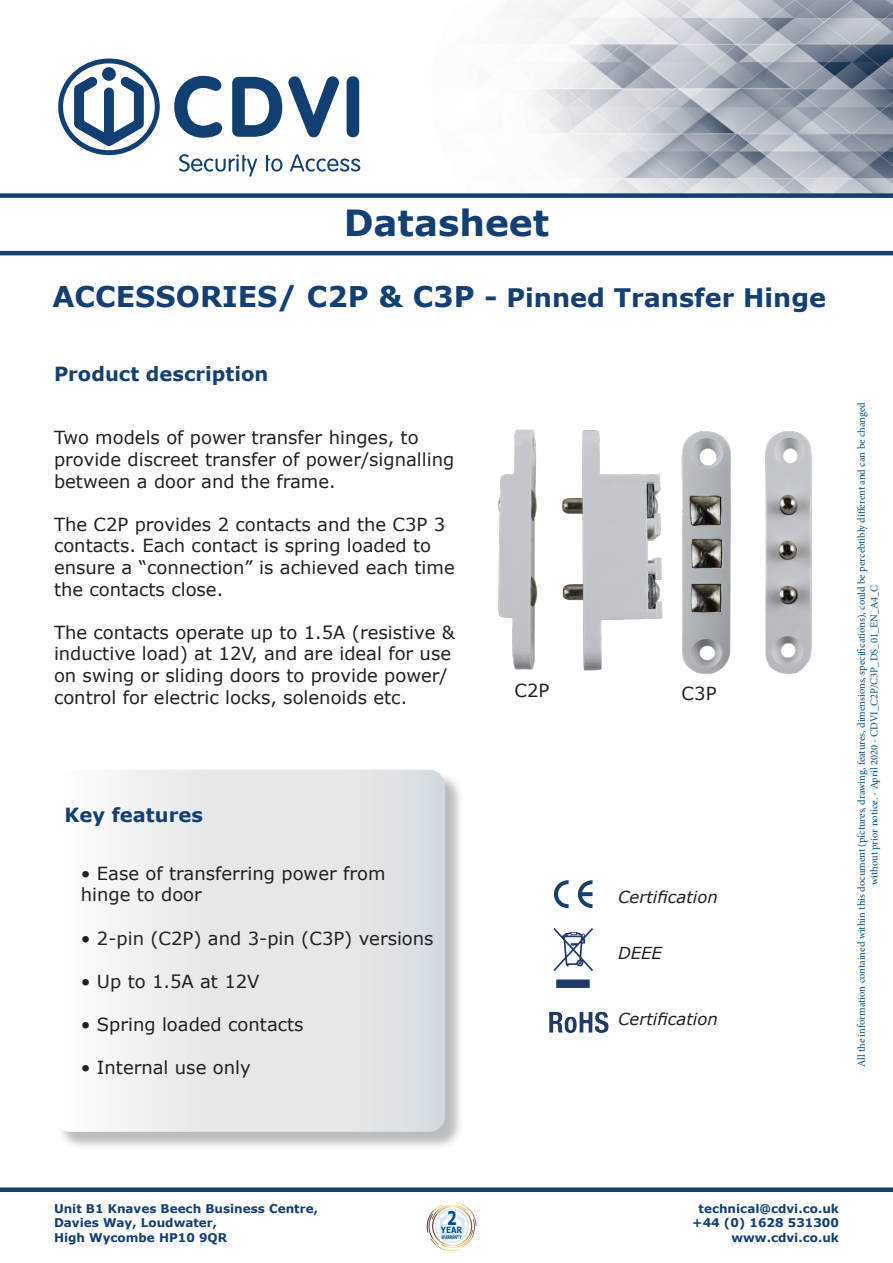
<style>
.page{position:relative;width:893px;height:1263px;background:#fff}
.page>*{position:absolute;margin:0;border:0;box-sizing:border-box;transform-origin:0 0}
.t1{font:700 36px "Verdana";color:#143f72}
.t2{font:700 28.5px "Verdana";color:#143f72}
.t3{font:700 19.5px "Verdana";color:#143f72}
.t4{font:18px/21.6px "Verdana";color:#231f20}
.t5{font:italic 16.5px "Verdana";color:#231f20}
.t6{font:700 12px "Verdana";color:#143f72}
.t7{font:10.5px/12.6px "Minion Pro";color:#014d7f;text-align:center}
.t8{font:700 8.7px "Verdana";color:#014f85;scale:.82 1}
.t9{font:700 4.95px "Verdana";color:#014f85;scale:.62 1}
.s1{font-size:27px}
.s2{font-size:25.5px}
</style>
<div class="page">
<img style="left:710px;top:431px;width:102px;height:243px">
<img style="left:346px;top:0;width:547px;height:193px">
<div style="left:0;top:193px;width:893px;height:5px;background:#143f72"></div>
<div style="left:0;top:1187px;width:893px;height:5px;background:#0f4372"></div>
<hr style="left:0;top:251px;width:893px;height:4px;background:#143f71">
<svg style="left:58px;top:59px;width:102px;height:96px"></svg>
<svg style="left:179px;top:154px;width:78px;height:23px"></svg>
<svg style="left:266px;top:155px;width:16px;height:17px"></svg>
<svg style="left:290px;top:154px;width:70px;height:18px"></svg>
<svg style="left:174px;top:76px;width:48px;height:62px"></svg>
<svg style="left:232px;top:77px;width:50px;height:60px"></svg>
<svg style="left:288px;top:76px;width:51px;height:61px"></svg>
<div style="left:347px;top:76px;width:12px;height:61px;background:#113f71;border-radius:6px"></div>
<img style="left:498px;top:429px;width:212px;height:245px">
<div style="left:56px;top:772px;width:408px;height:379px;background:#231f20;opacity:.3"></div>
<svg style="left:56px;top:770px;width:389px;height:362px"></svg>
<svg style="left:578px;top:880px;width:14px;height:28px"></svg>
<svg style="left:554px;top:880px;width:15px;height:28px"></svg>
<svg style="left:553px;top:928px;width:40px;height:60px"></svg>
<img style="left:549px;top:1011px;width:60px;height:22px">
<svg style="left:427px;top:1202px;width:49px;height:49px"></svg>
<p class="t1" style="left:344px;top:199px;width:207px">Datasheet</p>
<p class="t2" style="left:52px;top:278px;width:775px">ACCESSORIES/ C2P &amp; C3P <span class="s1">-</span> <span class="s2">Pinned Transfer Hinge</span></p>
<p class="t3" style="left:54px;top:362px;width:216px">Product description</p>
<p class="t4" style="left:54px;top:427px;width:402px">Two models of power transfer hinges, to provide discreet transfer of power/signalling between a door and the frame.</p>
<p class="t4" style="left:54px;top:514px;width:402px">The C2P provides 2 contacts and the C3P 3 contacts. Each contact is spring loaded to ensure a “connection” is achieved each time the contacts close.</p>
<p class="t4" style="left:54px;top:622px;width:402px">The contacts operate up to 1.5A (resistive &amp; inductive load) at 12V, and are ideal for use on swing or sliding doors to provide power/ control for electric locks, solenoids etc.</p>
<p class="t3" style="left:64px;top:802px;width:140px">Key features</p>
<p class="t4" style="left:81px;top:863px;width:306px">• Ease of transferring power from hinge to door</p>
<p class="t4" style="left:81px;top:927px;width:354px">• 2-pin (C2P) and 3-pin (C3P) versions</p>
<p class="t4" style="left:81px;top:971px;width:180px">• Up to 1.5A at 12V</p>
<p class="t4" style="left:81px;top:1014px;width:224px">• Spring loaded contacts</p>
<p class="t4" style="left:81px;top:1057px;width:171px">• Internal use only</p>
<p class="t4" style="left:514px;top:679px;width:36px">C2P</p>
<p class="t4" style="left:682px;top:683px;width:36px">C3P</p>
<p class="t5" style="left:618px;top:886px;width:101px">Certification</p>
<p class="t5" style="left:618px;top:942px;width:45px">DEEE</p>
<p class="t5" style="left:618px;top:1009px;width:101px">Certification</p>
<p class="t7" style="left:855px;top:1067px;width:667px;rotate:-90deg">All the information contained within this document (pictures, drawing, features, dimensions, specifications), could be percebtibly different and can be changed without prior notice. - April 2020 - CDVI_C2P/C3P_DS_01_EN_A4_C</p>
<p class="t6" style="left:54px;top:1201px;width:266px">Unit B1 Knaves Beech Business Centre,</p>
<p class="t6" style="left:54px;top:1215px;width:165px">Davies Way, Loudwater,</p>
<p class="t6" style="left:54px;top:1230px;width:175px">High Wycombe HP10 9QR</p>
<p class="t8" style="left:441px;top:1224px;width:27px">YEAR<sup>2</sup></p>
<p class="t9" style="left:441px;top:1234px;width:34px">WARRANTY</p>
<p class="t6" style="left:699px;top:1201px;width:142px">technical@cdvi.co.uk</p>
<p class="t6" style="left:692px;top:1215px;width:148px">+44 (0) 1628 531300</p>
<p class="t6" style="left:731px;top:1230px;width:109px">www.cdvi.co.uk</p>
</div>
